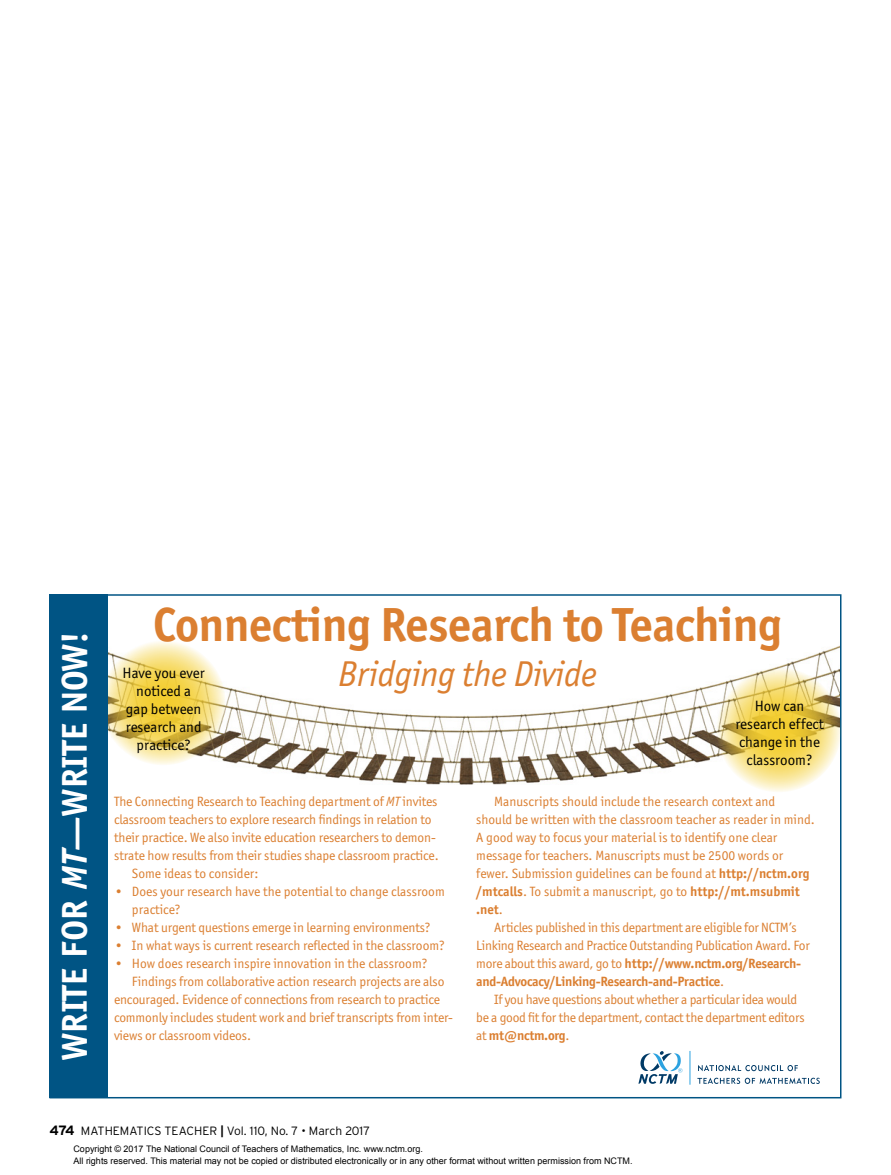
<style>
.page{position:relative;width:891px;height:1175px;background:#fff}
.page>*{position:absolute;margin:0;border:0;box-sizing:border-box;transform-origin:0 0}
.t1{font:700 48px "Officina San ITC";letter-spacing:-.01em;color:#db7f31}
.t2{font:700 36px "Officina Sans";letter-spacing:-.01em;color:#fff}
.t3{font:italic 36px "Officina San ITC";letter-spacing:-.01em;color:#db7f31}
.t4{font:15px/18px "Officina San ITC";color:#000;text-align:center}
.t5{font:13.5px/18px "Officina San ITC";letter-spacing:-.01em;color:#db7f31}
.t6{font:300 12px "Interstate";color:#000}
.t7{font:9px/12px "Arial";color:#000}
.s1{font-family:"Officina San ITC";font-style:italic}
.s2{font-family:"Officina San ITC"}
.s3{font-style:italic}
.s4{font-weight:700}
.s5{font-weight:700;font-size:13.5px}
</style>
<div class="page">
<img style="left:108px;top:646px;width:731px;height:139px">
<svg style="left:638px;top:1051px;width:44px;height:32px"></svg>
<hr style="left:690px;top:1050px;width:1px;height:34px;background:#2ca2e0">
<svg style="left:698px;top:1065px;width:100px;height:6px"></svg>
<svg style="left:697px;top:1077px;width:123px;height:6px"></svg>
<svg style="left:100px;top:640px;width:126px;height:125px;background:#edd67b"></svg>
<svg style="left:716px;top:667px;width:125px;height:125px;background:#ecd67c"></svg>
<div style="left:50px;top:594px;width:58px;height:504px;background:#005484"></div>
<h2 class="t2" style="left:52px;top:1061px;width:431px;rotate:-90deg">WRITE FOR <span class="s1">MT—</span>WRITE <span class="s2">NOW!</span></h2>
<h1 class="t1" style="left:153px;top:595px;width:630px">Connecting Research to Teaching</h1>
<h2 class="t3" style="left:338px;top:654px;width:261px">Bridging the Divide</h2>
<p class="t4" style="left:123px;top:663px;width:84px">Have you ever noticed a<br>gap between research and practice?</p>
<p class="t4" style="left:735px;top:697px;width:90px">How can research effect change in the classroom?</p>
<p class="t5" style="left:114px;top:792px;width:325px">The Connecting Research to Teaching department of <span class="s3">MT</span> invites</p>
<p class="t5" style="left:114px;top:810px;width:319px">classroom teachers to explore research findings in relation to</p>
<p class="t5" style="left:114px;top:828px;width:323px">their practice. We also invite education researchers to demon-</p>
<p class="t5" style="left:114px;top:846px;width:326px">strate how results from their studies shape classroom practice.</p>
<p class="t5" style="left:132px;top:864px;width:128px">Some ideas to consider:</p>
<p class="t5" style="left:132px;top:882px;width:314px;text-indent:-18px">• Does your research have the potential to change classroom practice?</p>
<p class="t5" style="left:114px;top:918px;width:318px">• What urgent questions emerge in learning environments?</p>
<p class="t5" style="left:114px;top:936px;width:332px">• In what ways is current research reflected in the classroom?</p>
<p class="t5" style="left:114px;top:954px;width:315px">• How does research inspire innovation in the classroom?</p>
<p class="t5" style="left:132px;top:972px;width:314px">Findings from collaborative action research projects are also</p>
<p class="t5" style="left:114px;top:990px;width:327px">encouraged. Evidence of connections from research to practice</p>
<p class="t5" style="left:114px;top:1008px;width:340px">commonly includes student work and brief transcripts from inter-</p>
<p class="t5" style="left:114px;top:1026px;width:139px">views or classroom videos.</p>
<p class="t5" style="left:476px;top:792px;width:340px;text-indent:18px">Manuscripts should include the research context and<br>should be written with the classroom teacher as reader in mind.<br>A good way to focus your material is to identify one clear message for teachers. Manuscripts must be 2500 words or fewer. Submission guidelines can be found at <span class="s4">http://nctm.org /mtcalls</span>. To submit a manuscript, go to <span class="s4">http://mt.msubmit .net</span>.</p>
<p class="t5" style="left:476px;top:918px;width:335px;text-indent:18px">Articles published in this department are eligible for NCTM’s Linking Research and Practice Outstanding Publication Award. For more about this award, go to <span class="s4">http://www.nctm.org/Research&shy;and-Advocacy/Linking-Research-and-Practice</span>.</p>
<p class="t5" style="left:476px;top:990px;width:330px;text-indent:18px">If you have questions about whether a particular idea would be a good fit for the department, contact the department editors at <span class="s4">mt@nctm.org</span>.</p>
<p class="t6" style="left:50px;top:1123px;width:322px"><span class="s5">474</span> MATHEMATICS TEACHER <span class="s4">|</span> Vol. 110, No. 7 • March 2017</p>
<p class="t7" style="left:73px;top:1143px;width:561px">Copyright © 2017 The National Council of Teachers of Mathematics, Inc. www.nctm.org.<br>All rights reserved. This material may not be copied or distributed electronically or in any other format without written permission from NCTM.</p>
</div>
